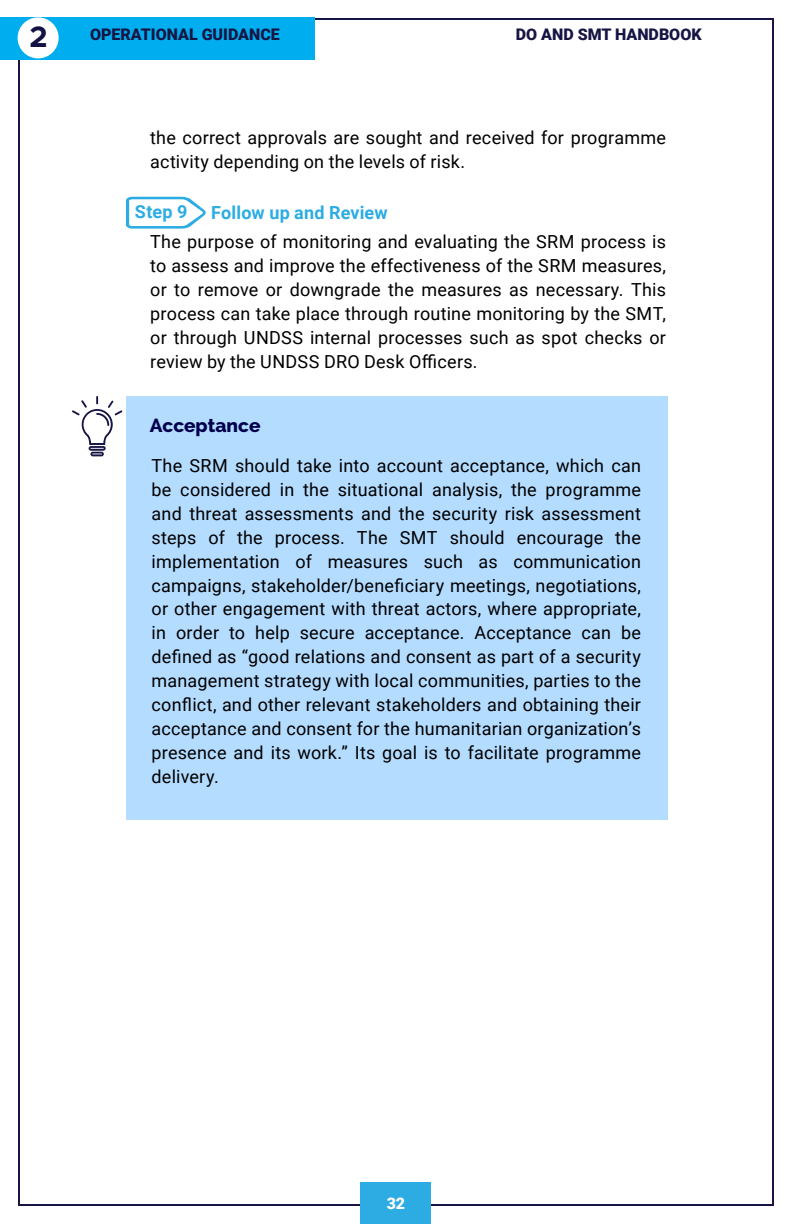
<style>
.page{position:relative;width:792px;height:1224px;background:#fff}
.page>*{position:absolute;margin:0;border:0;box-sizing:border-box;transform-origin:0 0}
.t1{font:700 29.6px "Metropolis";color:#121244}
.t2{font:800 19px "Raleway";color:#00004c}
.t3{font:18px/24px "Roboto";letter-spacing:.01em;color:#000;text-align:justify}
.t4{font:700 18px "Roboto";letter-spacing:.01em;color:#2cace3}
.t5{font:900 16px "Roboto";color:#171543}
.t6{font:900 16px "Roboto";color:#fff}
</style>
<div class="page">
<div style="left:360px;top:1182px;width:71px;height:42px;background:#2cace3"></div>
<div style="left:0;top:18px;width:314px;height:42px;background:#00aeef"></div>
<div style="left:18px;top:17px;width:41px;height:41px;background:#fff;border-radius:50%"></div>
<svg style="left:126px;top:197px;width:80px;height:32px"></svg>
<div style="left:127px;top:396px;width:541px;height:423px;background:#b4dcff"></div>
<svg style="left:72px;top:396px;width:50px;height:60px"></svg>
<h1 class="t1" style="left:30px;top:18px;width:20px">2</h1>
<p class="t5" style="left:90px;top:23px;width:191px">OPERATIONAL GUIDANCE</p>
<p class="t5" style="left:516px;top:23px;width:187px">DO AND SMT HANDBOOK</p>
<p class="t3" style="left:150px;top:125px;width:517px">the correct approvals are sought and received for programme activity depending on the levels of risk.</p>
<p class="t4" style="left:211px;top:200px;width:178px">Follow up and Review</p>
<p class="t3" style="left:150px;top:229px;width:517px">The purpose of monitoring and evaluating the SRM process is to assess and improve the effectiveness of the SRM measures, or to remove or downgrade the measures as necessary. This process can take place through routine monitoring by the SMT, or through UNDSS internal processes such as spot checks or review by the UNDSS DRO Desk Officers.</p>
<p class="t4" style="left:135px;top:199px;width:54px">Step 9</p>
<p class="t2" style="left:150px;top:414px;width:112px">Acceptance</p>
<p class="t3" style="left:152px;top:452px;width:491px">The SRM should take into account acceptance, which can be considered in the situational analysis, the programme and threat assessments and the security risk assessment steps of the process. The SMT should encourage the implementation of measures such as communication campaigns, stakeholder/beneficiary meetings, negotiations, or other engagement with threat actors, where appropriate, in order to help secure acceptance. Acceptance can be defined as “good relations and consent as part of a security management strategy with local communities, parties to the conflict, and other relevant stakeholders and obtaining their acceptance and consent for the humanitarian organization’s presence and its work.” Its goal is to facilitate programme delivery.</p>
<p class="t6" style="left:387px;top:1192px;width:20px">32</p>
</div>
